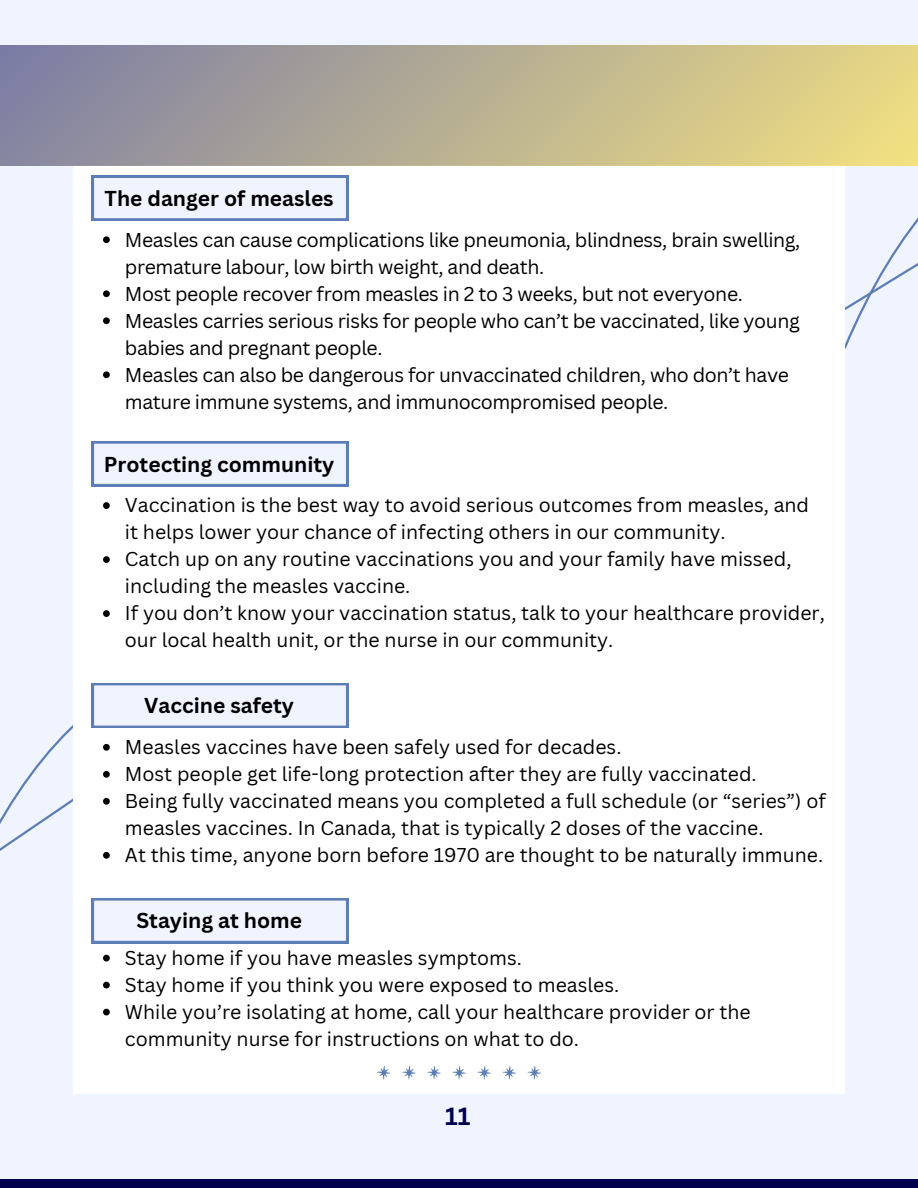
<style>
.page{position:relative;width:918px;height:1188px;background:#f0f4ff}
.page>*{position:absolute;margin:0;border:0;box-sizing:border-box;transform-origin:0 0}
.t1{font:700 24.15px "Canva Sans";color:#00004d}
.t2{font:700 21px "Canva Sans";color:#000}
.t3{font:19.5px/27px "Canva Sans";color:#000}
.t4{font:19.5px/27px "Canva Sans";letter-spacing:-.02em;color:#000}
</style>
<div class="page">
<div style="left:0;top:1180px;width:918px;height:8px;background:#00004d"></div>
<svg style="left:845px;top:165px;width:73px;height:184px"></svg>
<div style="left:73px;top:165px;width:772px;height:929px;background:#fff"></div>
<div style="left:0;top:45px;width:918px;height:120px;background:linear-gradient(to right,#8081a3,#eddc82)"></div>
<svg style="left:103px;top:236px;width:7px;height:7px"></svg>
<svg style="left:103px;top:290px;width:7px;height:7px"></svg>
<svg style="left:103px;top:317px;width:7px;height:7px"></svg>
<svg style="left:103px;top:371px;width:7px;height:7px"></svg>
<svg style="left:92px;top:176px;width:256px;height:44px"></svg>
<svg style="left:92px;top:441px;width:256px;height:45px"></svg>
<svg style="left:103px;top:502px;width:7px;height:7px"></svg>
<svg style="left:103px;top:556px;width:7px;height:7px"></svg>
<svg style="left:103px;top:610px;width:7px;height:7px"></svg>
<svg style="left:0;top:683px;width:348px;height:260px"></svg>
<svg style="left:103px;top:955px;width:7px;height:6px"></svg>
<svg style="left:103px;top:982px;width:7px;height:6px"></svg>
<svg style="left:103px;top:1009px;width:7px;height:6px"></svg>
<svg style="left:377px;top:1066px;width:13px;height:13px"></svg>
<svg style="left:427px;top:1066px;width:14px;height:13px"></svg>
<svg style="left:477px;top:1066px;width:14px;height:13px"></svg>
<svg style="left:528px;top:1066px;width:13px;height:13px"></svg>
<svg style="left:503px;top:1066px;width:13px;height:13px"></svg>
<svg style="left:452px;top:1066px;width:14px;height:13px"></svg>
<svg style="left:402px;top:1066px;width:14px;height:13px"></svg>
<h1 class="t2" style="left:105px;top:183px;width:231px">The danger of measles</h1>
<p class="t4" style="left:125px;top:225px;width:677px">Measles can cause complications like pneumonia, blindness, brain swelling, premature labour, low birth weight, and death.</p>
<p class="t4" style="left:125px;top:279px;width:620px">Most people recover from measles in 2 to 3 weeks, but not everyone.</p>
<p class="t4" style="left:125px;top:306px;width:676px">Measles carries serious risks for people who can’t be vaccinated, like young babies and pregnant people.</p>
<p class="t4" style="left:125px;top:360px;width:666px">Measles can also be dangerous for unvaccinated children, who don’t have mature immune systems, and immunocompromised people.</p>
<p class="t2" style="left:104px;top:449px;width:232px">Protecting community</p>
<p class="t3" style="left:125px;top:491px;width:686px">Vaccination is the best way to avoid serious outcomes from measles, and it helps lower your chance of infecting others in our community.</p>
<p class="t3" style="left:125px;top:545px;width:668px">Catch up on any routine vaccinations you and your family have missed, including the measles vaccine.</p>
<h1 class="t3" style="left:125px;top:599px;width:701px">If you don’t know your vaccination status, talk to your healthcare provider, our local health unit, or the nurse in our community.</h1>
<h1 class="t2" style="left:144px;top:691px;width:151px">Vaccine safety</h1>
<p class="t3" style="left:125px;top:733px;width:498px">Measles vaccines have been safely used for decades.</p>
<p class="t3" style="left:125px;top:760px;width:633px">Most people get life-long protection after they are fully vaccinated.</p>
<p class="t3" style="left:125px;top:787px;width:703px">Being fully vaccinated means you completed a full schedule (or “series”) of measles vaccines. In Canada, that is typically 2 doses of the vaccine.</p>
<p class="t3" style="left:125px;top:841px;width:700px">At this time, anyone born before 1970 are thought to be naturally immune.</p>
<p class="t2" style="left:136px;top:906px;width:167px">Staying at home</p>
<p class="t3" style="left:125px;top:944px;width:399px">Stay home if you have measles symptoms.</p>
<p class="t3" style="left:125px;top:971px;width:496px">Stay home if you think you were exposed to measles.</p>
<p class="t3" style="left:125px;top:998px;width:627px">While you’re isolating at home, call your healthcare provider or the community nurse for instructions on what to do.</p>
<h1 class="t1" style="left:445px;top:1100px;width:27px">11</h1>
</div>
